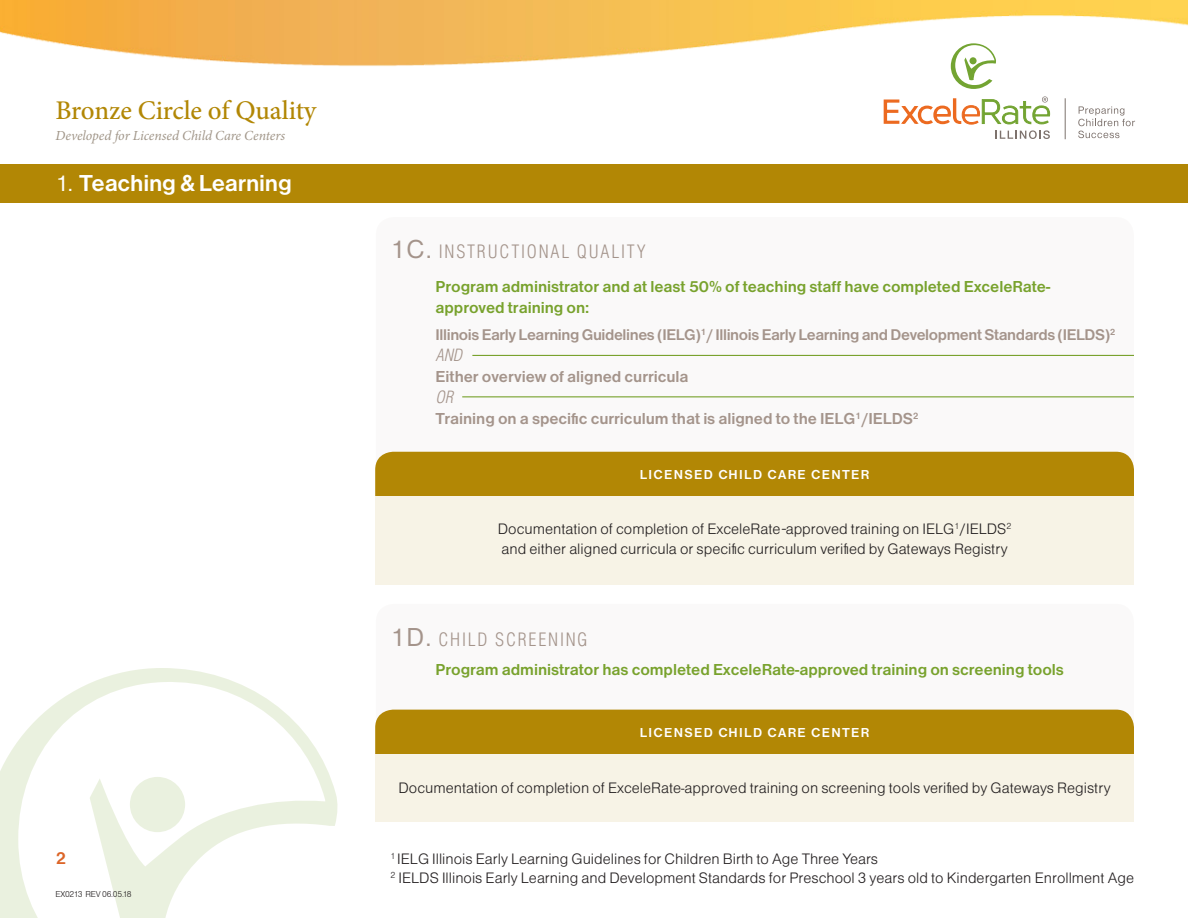
<style>
.page{position:relative;width:1188px;height:918px;background:#fff}
.page>*{position:absolute;margin:0;border:0;box-sizing:border-box;transform-origin:0 0}
.t1{font:500 27px "Minion Pro";letter-spacing:-.005em;color:#b28705}
.t2{font:24px "Helvetica Mdm";letter-spacing:-.01em;color:#fff}
.t3{font:300 condensed 18px "Helvetica";letter-spacing:.1em;color:#a4948b}
.t4{font:18px "Helvetica Mdm";color:#dc6528}
.t5{font:16.5px/21px "Helvetica Mdm";letter-spacing:-.005em;color:#78a22d}
.t6{font:16.5px/21px "Helvetica Mdm";letter-spacing:-.005em;color:#a4948b}
.t7{font:italic 300 condensed 16.5px "Helvetica";color:#a4948b}
.t8{font:16.2px "Helvetica Mdm";letter-spacing:-.025em;color:#a4948b}
.t9{font:15.75px/19.5px "Helvetica Lgt";color:#231f20}
.t10{font:italic 13.8px "Minion Pro";letter-spacing:-.005em;color:#a19689}
.t11{font:13.5px "Helvetica Mdm";letter-spacing:.1em;color:#fff}
.t12{font:8.85px "Helvetica Lgt";letter-spacing:-.025em;color:#231f20}
.s1{font-family:"Helvetica Rmn"}
.s2{font-family:"Helvetica Rmn";font-weight:400;font-stretch:normal;font-size:27px}
.s3{font-family:"Helvetica";font-weight:300;font-style:italic;font-stretch:condensed}
</style>
<div class="page">
<svg style="left:0;top:668px;width:338px;height:250px"></svg>
<svg style="left:1078px;top:106px;width:57px;height:32px"></svg>
<hr style="left:1065px;top:98px;width:1px;height:41px;background:#7d726d">
<svg style="left:952px;top:75px;width:41px;height:14px"></svg>
<svg style="left:884px;top:96px;width:166px;height:43px"></svg>
<div style="left:0;top:164px;width:1188px;height:39px;background:#b28705"></div>
<img style="left:0;top:0;width:1188px;height:75px">
<svg style="left:391px;top:354px;width:743px;height:98px"></svg>
<svg style="left:390px;top:709px;width:730px;height:1px"></svg>
<div style="left:375px;top:710px;width:759px;height:43px;background:#b28705"></div>
<div style="left:375px;top:753px;width:759px;height:69px;background:#f7f3e6"></div>
<hr style="left:472px;top:355px;width:662px;height:1px;background:#78a22d">
<hr style="left:462px;top:396px;width:672px;height:1px;background:#78a22d">
<div style="left:375px;top:496px;width:759px;height:88px;background:#f7f3e6"></div>
<div style="left:375px;top:452px;width:759px;height:43px;background:#b28705"></div>
<h1 class="t1" style="left:56px;top:93px;width:262px">Bronze Circle of Quality</h1>
<p class="t10" style="left:56px;top:127px;width:231px">Developed for Licensed Child Care Centers</p>
<p class="t2" style="left:56px;top:167px;width:238px"><span class="s1">1.</span> Teaching &amp; Learning</p>
<p class="t4" style="left:56px;top:846px;width:13px">2</p>
<p class="t12" style="left:56px;top:888px;width:78px">EX0213 REV 06.05.18</p>
<p class="t3" style="left:391px;top:240px;width:257px"><span class="s2">1C.</span> INSTRUCTIONAL QUALITY</p>
<p class="t5" style="left:436px;top:278px;width:616px">Program administrator and at least 50% of teaching staff have completed ExceleRate&shy;approved training on:</p>
<p class="t8" style="left:436px;top:324px;width:682px">Illinois Early Learning Guidelines (IELG)<sup>1</sup>/ Illinois Early Learning and Development Standards (IELDS)<sup>2</sup></p>
<p class="t7" style="left:436px;top:345px;width:28px">AND</p>
<p class="t6" style="left:436px;top:368px;width:255px">Either overview of aligned curricula<br><span class="s3">OR</span></p>
<p class="t6" style="left:436px;top:410px;width:485px">Training on a specific curriculum that is aligned to the IELG<sup>1</sup>/IELDS<sup>2</sup></p>
<p class="t11" style="left:640px;top:465px;width:231px">LICENSED CHILD CARE CENTER</p>
<p class="t9" style="left:498px;top:520px;width:515px">Documentation of completion of ExceleRate<span class="s3">-</span>approved training on IELG<sup>1</sup>/IELDS<sup>2 </sup>and either aligned curricula or specific curriculum verified by Gateways Registry</p>
<p class="t3" style="left:391px;top:628px;width:199px"><span class="s2">1D.</span> CHILD SCREENING</p>
<p class="t5" style="left:436px;top:660px;width:630px">Program administrator has completed ExceleRate-approved training on screening tools</p>
<p class="t11" style="left:640px;top:723px;width:231px">LICENSED CHILD CARE CENTER</p>
<p class="t9" style="left:399px;top:779px;width:714px">Documentation of completion of ExceleRate-approved training on screening tools verified by Gateways Registry</p>
<p class="t9" style="left:391px;top:850px;width:489px"><sup>1</sup> IELG Illinois Early Learning Guidelines for Children Birth to Age Three Years</p>
<p class="t9" style="left:391px;top:870px;width:745px"><sup>2</sup> IELDS Illinois Early Learning and Development Standards for Preschool 3 years old to Kindergarten Enrollment Age</p>
</div>
